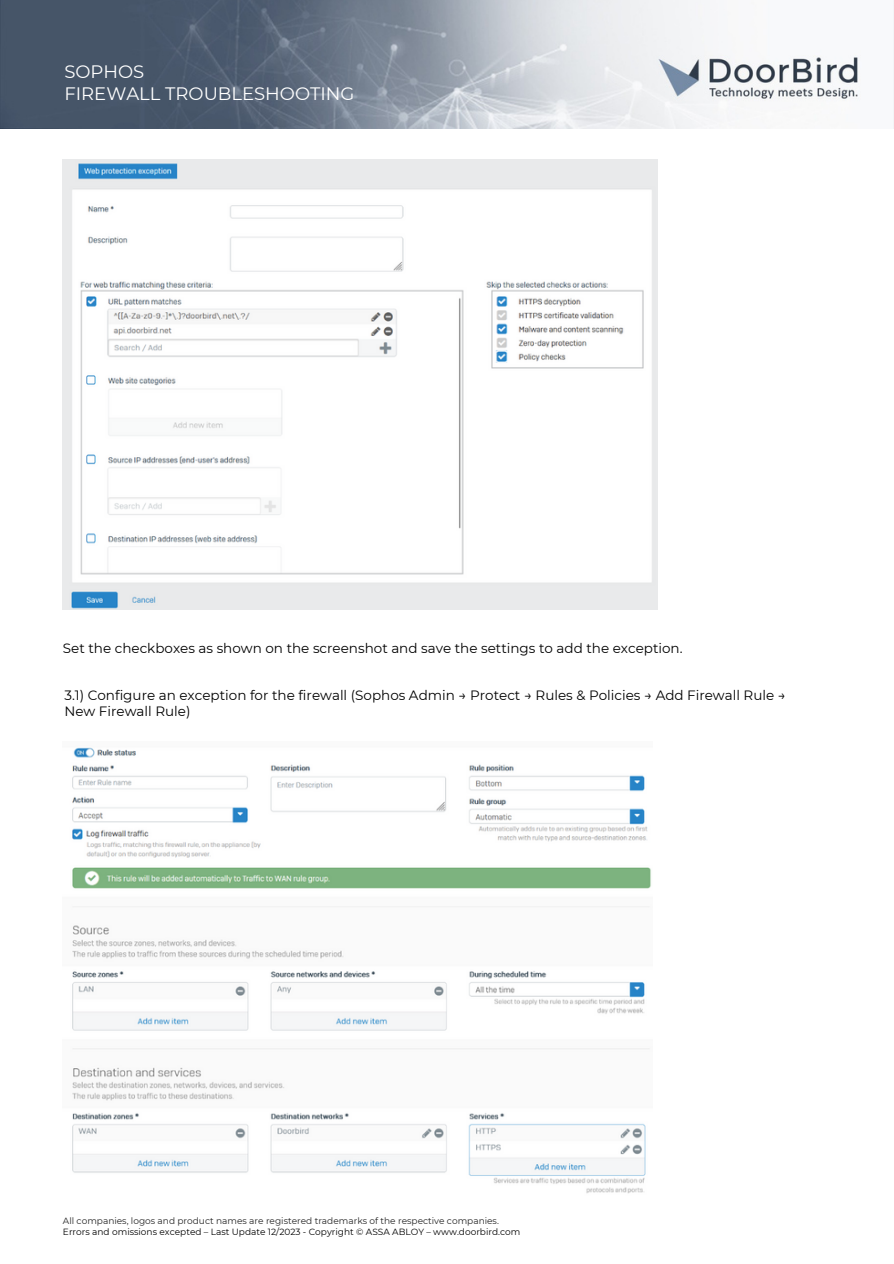
<style>
.page{position:relative;width:894px;height:1264px;background:#fff}
.page>*{position:absolute;margin:0;border:0;box-sizing:border-box;transform-origin:0 0}
.t1{font:18px/21.3px "Montserrat";color:#fff}
.t2{font:13.5px/15.8px "Montserrat";color:#000}
.t3{font:9px "Montserrat";color:#242424}
.t4{font:9px "Montserrat";color:#000}
</style>
<div class="page">
<img style="left:0;top:0;width:859px;height:128px">
<img style="left:63px;top:160px;width:594px;height:450px">
<img style="left:72px;top:747px;width:579px;height:447px">
<h1 class="t1" style="left:64px;top:61px;width:291px">SOPHOS<br>FIREWALL TROUBLESHOOTING</h1>
<p class="t2" style="left:63px;top:640px;width:621px">Set the checkboxes as shown on the screenshot and save the settings to add the exception.</p>
<p class="t2" style="left:64px;top:687px;width:722px">3.1) Configure an exception for the firewall (Sophos Admin → Protect → Rules &amp; Policies → Add Firewall Rule →<br>New Firewall Rule)</p>
<p class="t3" style="left:63px;top:1215px;width:437px">All companies, logos and product names are registered trademarks of the respective companies.</p>
<p class="t4" style="left:63px;top:1226px;width:459px">Errors and omissions excepted – Last Update 12/2023 - Copyright © ASSA ABLOY – www.doorbird.com</p>
</div>
